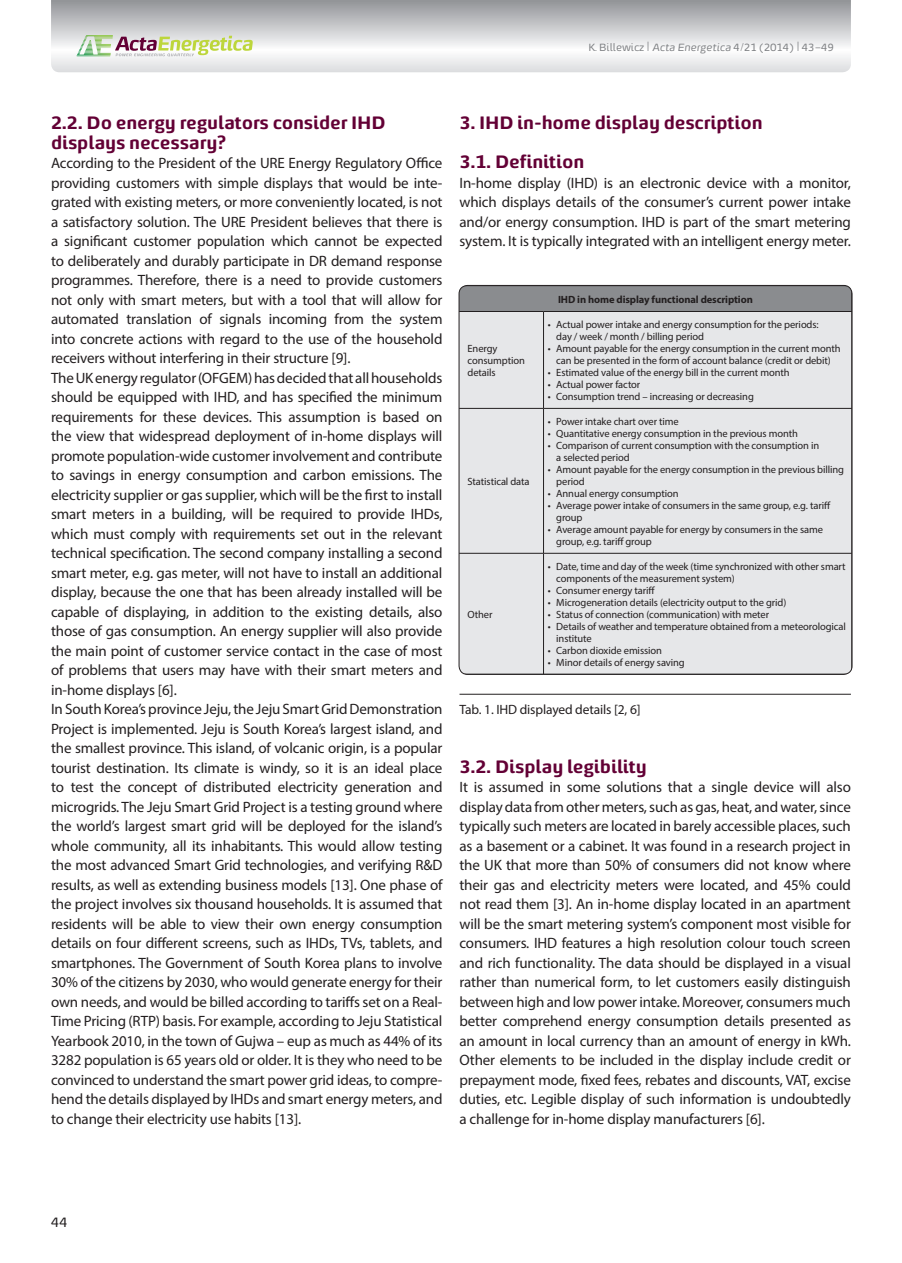
<style>
.page{position:relative;width:902px;height:1263px;background:#fff}
.page>*{position:absolute;margin:0;border:0;box-sizing:border-box;transform-origin:0 0}
.t1{font:700 18px/19.5px "Energa";letter-spacing:-.01em;color:#630035}
.t2{font:15px/19.5px "Myriad Pro";letter-spacing:-.01em;color:#231f20;text-align:justify}
.t3{font:13.5px "Myriad Pro";letter-spacing:-.01em;color:#231f20}
.t4{font:13.5px "Energa";color:#231f20}
.t5{font:10.5px/12px "Myriad Pro";letter-spacing:-.01em;color:#231f20}
.t6{font:10.5px "Energa";letter-spacing:-.01em;color:#808285}
.t7{font:700 10.5px "Myriad Pro";letter-spacing:-.01em;color:#231f20}
.s1{font-size:13.5px}
.s2{font-style:italic}
</style>
<div class="page">
<svg style="left:51px;top:0;width:799px;height:72px"></svg>
<svg style="left:76px;top:35px;width:177px;height:21px"></svg>
<div style="left:459px;top:286px;width:392px;height:25px;background:#8a8c8f"></div>
<div style="left:460px;top:312px;width:391px;height:362px;background:#e6e7e9"></div>
<hr style="left:459px;top:285px;width:84px;height:1px;background:#231f20">
<hr style="left:543px;top:285px;width:309px;height:1px;background:#231f20">
<hr style="left:459px;top:311px;width:84px;height:1px;background:#231f20">
<hr style="left:459px;top:408px;width:84px;height:1px;background:#231f20">
<hr style="left:459px;top:553px;width:84px;height:1px;background:#231f20">
<hr style="left:459px;top:674px;width:84px;height:1px;background:#231f20">
<hr style="left:543px;top:311px;width:309px;height:1px;background:#231f20">
<hr style="left:543px;top:312px;width:1px;height:96px;background:#231f20">
<hr style="left:543px;top:408px;width:309px;height:1px;background:#231f20">
<hr style="left:543px;top:409px;width:1px;height:144px;background:#231f20">
<hr style="left:543px;top:553px;width:309px;height:1px;background:#231f20">
<hr style="left:543px;top:553px;width:1px;height:121px;background:#231f20">
<hr style="left:851px;top:553px;width:1px;height:121px;background:#231f20">
<hr style="left:543px;top:674px;width:309px;height:1px;background:#231f20">
<hr style="left:459px;top:694px;width:391px;height:1px;background:#231f20">
<p class="t6" style="left:588px;top:41px;width:247px">K. Billewicz <span class="s1">|</span> <span class="s2">Acta Energetica</span> 4/21 (2014) <span class="s1">|</span> 43–49</p>
<p class="t1" style="left:51px;top:112px;width:336px">2.2. Do energy regulators consider IHD displays necessary?</p>
<p class="t2" style="left:51px;top:153px;width:393px;text-align:left">According to the President of the URE Energy Regulatory Office providing customers with simple displays that would be inte&shy;grated with existing meters, or more conveniently located, is not a satisfactory solution. The URE President believes that there is a significant customer population which cannot be expected to deliberately and durably participate in DR demand response programmes. Therefore, there is a need to provide customers not only with smart meters, but with a tool that will allow for automated translation of signals incoming from the system into concrete actions with regard to the use of the household receivers without interfering in their structure [9].<br>The UK energy regulator (OFGEM) has decided that all households should be equipped with IHD, and has specified the minimum requirements for these devices. This assumption is based on the view that widespread deployment of in-home displays will promote population-wide customer involvement and contribute to savings in energy consumption and carbon emissions. The electricity supplier or gas supplier, which will be the first to install smart meters in a building, will be required to provide IHDs, which must comply with requirements set out in the relevant technical specification. The second company installing a second smart meter, e.g. gas meter, will not have to install an additional display, because the one that has been already installed will be capable of displaying, in addition to the existing details, also those of gas consumption. An energy supplier will also provide the main point of customer service contact in the case of most of problems that users may have with their smart meters and in-home displays [6].<br>In South Korea’s province Jeju, the Jeju Smart Grid Demonstration Project is implemented. Jeju is South Korea’s largest island, and the smallest province. This island, of volcanic origin, is a popular tourist destination. Its climate is windy, so it is an ideal place to test the concept of distributed electricity generation and microgrids. The Jeju Smart Grid Project is a testing ground where the world’s largest smart grid will be deployed for the island’s whole community, all its inhabitants. This would allow testing the most advanced Smart Grid technologies, and verifying R&amp;D results, as well as extending business models [13]. One phase of the project involves six thousand households. It is assumed that residents will be able to view their own energy consumption details on four different screens, such as IHDs, TVs, tablets, and smartphones. The Government of South Korea plans to involve 30% of the citizens by 2030, who would generate energy for their own needs, and would be billed according to tariffs set on a Real-Time Pricing (RTP) basis. For example, according to Jeju Statistical Yearbook 2010, in the town of Gujwa – eup as much as 44% of its 3282 population is 65 years old or older. It is they who need to be convinced to understand the smart power grid ideas, to compre&shy;hend the details displayed by IHDs and smart energy meters, and to change their electricity use habits [13].</p>
<p class="t1" style="left:459px;top:102px;width:305px;line-height:39px">3. IHD in-home display description<br>3.1. Definition</p>
<p class="t2" style="left:459px;top:173px;width:393px">In-home display (IHD) is an electronic device with a monitor, which displays details of the consumer’s current power intake and/or energy consumption. IHD is part of the smart metering system. It is typically integrated with an intelligent energy meter.</p>
<p class="t5" style="left:467px;top:342px;width:59px">Energy consumption details</p>
<p class="t5" style="left:467px;top:475px;width:64px">Statistical data</p>
<p class="t7" style="left:558px;top:292px;width:196px">IHD in home display functional description</p>
<p class="t5" style="left:556px;top:318px;width:264px;text-indent:-9px">• Actual power intake and energy consumption for the periods: day / week / month / billing period</p>
<p class="t5" style="left:547px;top:342px;width:294px;text-align:center">• Amount payable for the energy consumption in the current month can be presented in the form of account balance (credit or debit)</p>
<p class="t5" style="left:547px;top:366px;width:243px">• Estimated value of the energy bill in the current month</p>
<p class="t5" style="left:547px;top:378px;width:94px">• Actual power factor</p>
<p class="t5" style="left:547px;top:390px;width:207px">• Consumption trend – increasing or decreasing</p>
<p class="t5" style="left:547px;top:415px;width:132px">• Power intake chart over time</p>
<p class="t5" style="left:547px;top:427px;width:252px">• Quantitative energy consumption in the previous month</p>
<p class="t5" style="left:556px;top:439px;width:264px;text-indent:-9px">• Comparison of current consumption with the consumption in a selected period</p>
<p class="t5" style="left:556px;top:463px;width:289px;text-indent:-9px">• Amount payable for the energy consumption in the previous billing period</p>
<p class="t5" style="left:547px;top:487px;width:132px">• Annual energy consumption</p>
<p class="t5" style="left:556px;top:499px;width:276px;text-indent:-9px">• Average power intake of consumers in the same group, e.g. tariff group</p>
<p class="t5" style="left:556px;top:523px;width:268px;text-indent:-9px">• Average amount payable for energy by consumers in the same group, e.g. tariff group</p>
<p class="t5" style="left:556px;top:560px;width:291px;text-indent:-9px">• Date, time and day of the week (time synchronized with other smart components of the measurement system)</p>
<p class="t5" style="left:547px;top:584px;width:109px">• Consumer energy tariff</p>
<p class="t5" style="left:547px;top:596px;width:240px">• Microgeneration details (electricity output to the grid)</p>
<p class="t5" style="left:547px;top:608px;width:223px">• Status of connection (communication) with meter</p>
<p class="t5" style="left:556px;top:620px;width:291px;text-indent:-9px">• Details of weather and temperature obtained from a meteorological institute</p>
<p class="t5" style="left:547px;top:644px;width:116px">• Carbon dioxide emission</p>
<p class="t5" style="left:547px;top:656px;width:138px">• Minor details of energy saving</p>
<p class="t3" style="left:459px;top:701px;width:183px">Tab. 1. IHD displayed details [2, 6]</p>
<p class="t5" style="left:467px;top:608px;width:26px">Other</p>
<p class="t1" style="left:459px;top:756px;width:189px">3.2. Display legibility</p>
<p class="t2" style="left:459px;top:777px;width:393px">It is assumed in some solutions that a single device will also display data from other meters, such as gas, heat, and water, since typically such meters are located in barely accessible places, such as a basement or a cabinet. It was found in a research project in the UK that more than 50% of consumers did not know where their gas and electricity meters were located, and 45% could not read them [3]. An in-home display located in an apartment will be the smart metering system’s component most visible for consumers. IHD features a high resolution colour touch screen and rich functionality. The data should be displayed in a visual rather than numerical form, to let customers easily distinguish between high and low power intake. Moreover, consumers much better comprehend energy consumption details presented as an amount in local currency than an amount of energy in kWh.<br>Other elements to be included in the display include credit or prepayment mode, fixed fees, rebates and discounts, VAT, excise duties, etc. Legible display of such information is undoubtedly a challenge for in-home display manufacturers [6].</p>
<p class="t4" style="left:51px;top:1213px;width:18px">44</p>
</div>
